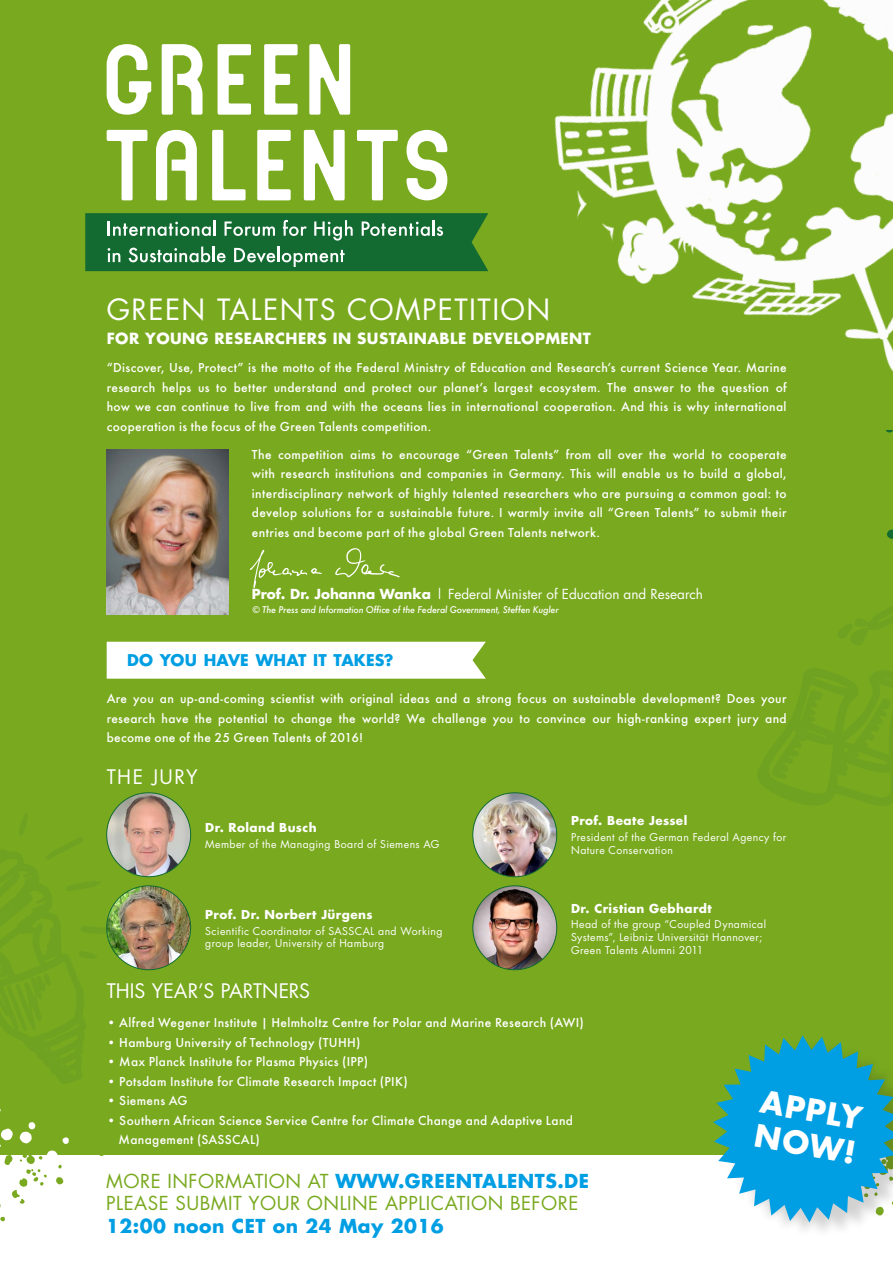
<style>
.page{position:relative;width:893px;height:1263px;background:#fff}
.page>*{position:absolute;margin:0;border:0;box-sizing:border-box;transform-origin:0 0}
.t1{font:700 30.3px/34.3px "Futura";color:#fff}
.t2{font:28.5px "Futura";letter-spacing:.05em;color:#fff}
.t3{font:19.5px "Futura";letter-spacing:.005em;color:#fff}
.t4{font:18.75px/22.5px "Futura";letter-spacing:.025em;color:#79a91f}
.t5{font:700 18.75px "Futura";letter-spacing:.025em;color:#009ee3}
.t6{font:700 15.75px "Futura";letter-spacing:.01em;color:#009ee3}
.t7{font:700 15px "Futura";letter-spacing:.03em;color:#fff}
.t8{font:500 13.5px/19.5px "Futura";letter-spacing:.025em;color:#fff;text-align:justify}
.t9{font:13.5px "Futura";color:#fff}
.t10{font:700 12px "Futura";letter-spacing:.035em;color:#fff}
.t11{font:10.5px/12.6px "Futura";letter-spacing:.04em;color:#fff}
.t12{font:italic 500 9px "Futura";letter-spacing:-.02em;color:#fff}
.s1{font-weight:700}
.s2{font-weight:400;color:#79a91f}
.s3{font-weight:700;color:#009ee3}
</style>
<div class="page">
<div style="left:0;top:0;width:893px;height:1154px;background:#79a91f"></div>
<div style="left:107px;top:642px;width:379px;height:37px;background:#fff"></div>
<svg style="left:0;top:1216px;width:5px;height:6px"></svg>
<svg style="left:0;top:812px;width:118px;height:396px"></svg>
<div style="left:719px;top:1037px;width:174px;height:203px;background:#1a1a18;opacity:.2"></div>
<svg style="left:713px;top:1035px;width:180px;height:187px"></svg>
<svg style="left:887px;top:529px;width:6px;height:10px"></svg>
<svg style="left:886px;top:430px;width:7px;height:3px"></svg>
<svg style="left:107px;top:44px;width:340px;height:156px"></svg>
<svg style="left:85px;top:213px;width:403px;height:58px;background:#307d48"></svg>
<img style="left:554px;top:0;width:339px;height:372px">
<img style="left:107px;top:449px;width:121px;height:166px">
<svg style="left:335px;top:548px;width:65px;height:30px"></svg>
<svg style="left:250px;top:549px;width:72px;height:39px"></svg>
<img style="left:107px;top:793px;width:84px;height:84px;border-radius:42px">
<img style="left:107px;top:886px;width:84px;height:84px;border-radius:42px">
<img style="left:473px;top:793px;width:84px;height:84px;border-radius:42px">
<img style="left:473px;top:886px;width:84px;height:84px;border-radius:42px">
<h2 class="t2" style="left:107px;top:290px;width:445px">GREEN TALENTS COMPETITION</h2>
<p class="t7" style="left:107px;top:328px;width:486px">FOR YOUNG RESEARCHERS IN SUSTAINABLE DEVELOPMENT</p>
<p class="t8" style="left:107px;top:358px;width:682px">“Discover, Use, Protect” is the motto of the Federal Ministry of Education and Research’s current Science Year. Marine research helps us to better understand and protect our planet’s largest ecosystem. The answer to the question of how we can continue to live from and with the oceans lies in international cooperation. And this is why international cooperation is the focus of the Green Talents competition.</p>
<p class="t8" style="left:252px;top:444px;width:536px">The competition aims to encourage “Green Talents” from all over the world to cooperate with research institutions and companies in Germany. This will enable us to build a global, interdisciplinary network of highly talented researchers who are pursuing a common goal: to develop solutions for a sustainable future. I warmly invite all “Green Talents” to submit their entries and become part of the global Green Talents network.</p>
<p class="t9" style="left:252px;top:584px;width:453px"><span class="s1">Prof. Dr. Johanna Wanka</span> | Federal Minister of Education and Research</p>
<p class="t12" style="left:252px;top:605px;width:308px">© The Press and Information Office of the Federal Government, Steffen Kugler</p>
<h2 class="t6" style="left:127px;top:649px;width:268px">DO YOU HAVE WHAT IT TAKES?</h2>
<p class="t8" style="left:107px;top:689px;width:681px">Are you an up-and-coming scientist with original ideas and a strong focus on sustainable development? Does your research have the potential to change the world? We challenge you to convince our high-ranking expert jury and become one of the 25 Green Talents of 2016!</p>
<h3 class="t3" style="left:107px;top:763px;width:92px">THE JURY</h3>
<p class="t10" style="left:205px;top:819px;width:113px">Dr. Roland Busch</p>
<p class="t11" style="left:205px;top:838px;width:236px">Member of the Managing Board of Siemens AG</p>
<p class="t10" style="left:571px;top:813px;width:118px">Prof. Beate Jessel</p>
<p class="t11" style="left:571px;top:831px;width:217px">President of the German Federal Agency for<br>Nature Conservation</p>
<p class="t10" style="left:205px;top:906px;width:169px">Prof. Dr. Norbert Jürgens</p>
<p class="t11" style="left:205px;top:924px;width:239px">Scientific Coordinator of SASSCAL and Working group leader, University of Hamburg</p>
<p class="t10" style="left:571px;top:900px;width:142px">Dr. Cristian Gebhardt</p>
<p class="t11" style="left:571px;top:918px;width:196px">Head of the group “Coupled Dynamical<br>Systems”, Leibniz Universität Hannover;<br>Green Talents Alumni 2011</p>
<h3 class="t3" style="left:107px;top:977px;width:205px">THIS YEAR’S PARTNERS</h3>
<p class="t8" style="left:107px;top:1013px;width:479px">• Alfred Wegener Institute | Helmholtz Centre for Polar and Marine Research (AWI)</p>
<p class="t8" style="left:107px;top:1032px;width:255px">• Hamburg University of Technology (TUHH)</p>
<p class="t8" style="left:107px;top:1052px;width:263px">• Max Planck Institute for Plasma Physics (IPP)</p>
<p class="t8" style="left:107px;top:1071px;width:303px">• Potsdam Institute for Climate Research Impact (PIK)</p>
<p class="t8" style="left:107px;top:1091px;width:82px">• Siemens AG</p>
<p class="t8" style="left:119px;top:1110px;width:456px;text-indent:-12px">• Southern African Science Service Centre for Climate Change and Adaptive Land<br>Management (SASSCAL)</p>
<p class="t5" style="left:106px;top:1167px;width:484px"><span class="s2">MORE INFORMATION AT</span> WWW.GREENTALENTS.DE</p>
<p class="t4" style="left:106px;top:1192px;width:474px">PLEASE SUBMIT YOUR ONLINE APPLICATION BEFORE<br><span class="s3">12:00 noon CET on 24 May 2016</span></p>
<h1 class="t1" style="left:764px;top:1083px;width:104px;rotate:10deg">APPLY<br>NOW!</h1>
</div>
